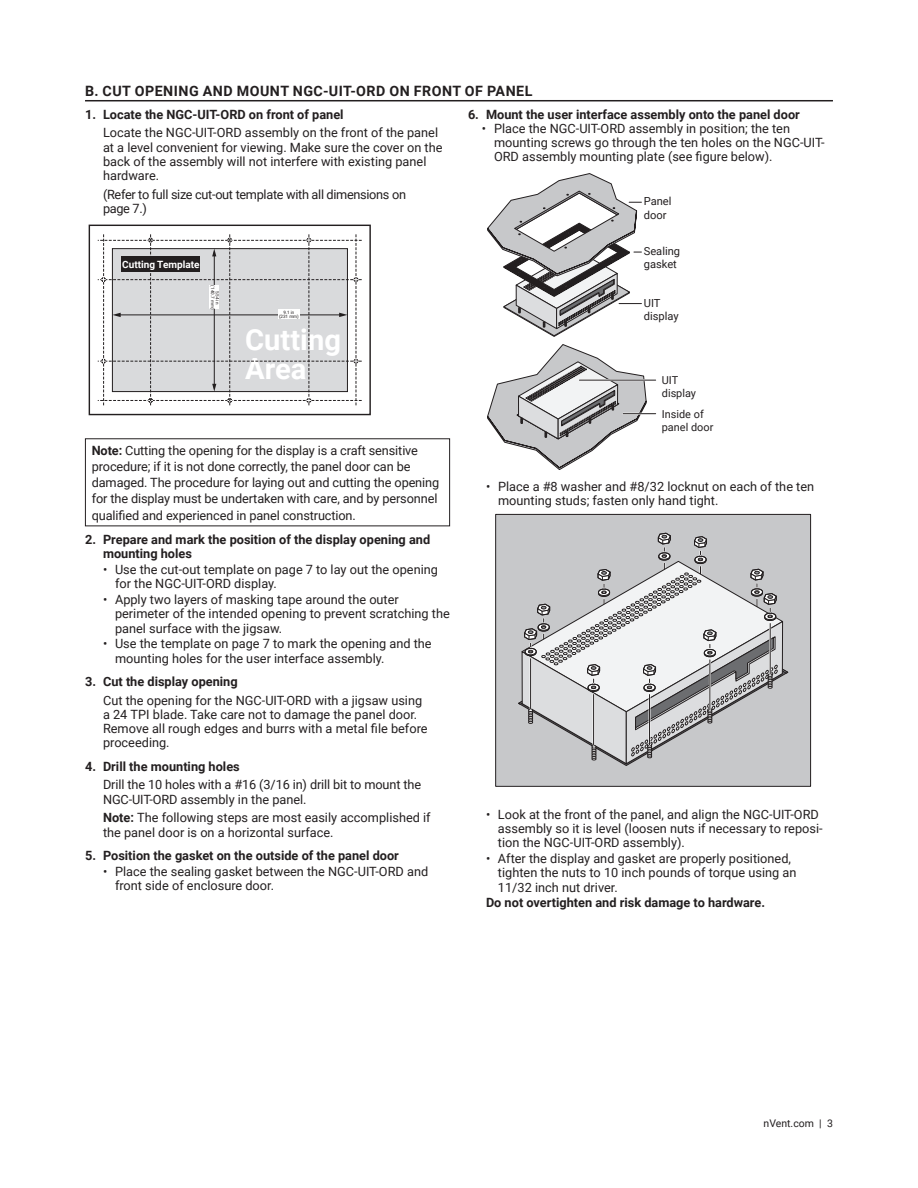
<style>
.page{position:relative;width:918px;height:1188px;background:#fff}
.page>*{position:absolute;margin:0;border:0;box-sizing:border-box;transform-origin:0 0}
.t1{font:700 29.1px/29.2px "Roboto";color:#fff}
.t2{font:700 14.25px "Roboto";letter-spacing:.035em;color:#231f20}
.t3{font:12.75px/14.2px "Roboto";color:#231f20}
.t4{font:700 12.75px/14.2px "Roboto";color:#231f20}
.t5{font:12.75px/14.2px "Roboto";letter-spacing:-.025em;color:#231f20}
.t6{font:11.1px/13.4px "Roboto";color:#231f20}
.t7{font:10.95px/13px "Roboto";color:#231f20}
.t8{font:10.5px "Roboto";color:#231f20}
.t9{font:700 10.05px "Roboto";color:#fff}
.t10{font:4.5px/4.5px "Roboto";color:#231f20;text-align:center}
.s1{font-weight:700}
</style>
<div class="page">
<div style="left:89px;top:225px;width:282px;height:190px;border:1px solid #231f20"></div>
<svg style="left:98px;top:234px;width:264px;height:172px"></svg>
<div style="left:121px;top:256px;width:79px;height:16px;background:#231f20"></div>
<div style="left:210px;top:286px;width:9px;height:23px;background:#fff"></div>
<div style="left:278px;top:310px;width:22px;height:9px;background:#fff"></div>
<div style="left:496px;top:514px;width:315px;height:272px;background:#c7c8ca"></div>
<div style="left:495px;top:514px;width:316px;height:273px;border:1px solid #231f20"></div>
<svg style="left:518px;top:532px;width:270px;height:234px"></svg>
<svg style="left:487px;top:173px;width:154px;height:164px"></svg>
<svg style="left:487px;top:344px;width:159px;height:126px"></svg>
<hr style="left:623px;top:413px;width:33px;height:2px;background:#fff">
<hr style="left:623px;top:413px;width:33px;height:1px;background:#231f20">
<hr style="left:579px;top:379px;width:77px;height:2px;background:#fff">
<hr style="left:579px;top:380px;width:77px;height:1px;background:#231f20">
<hr style="left:85px;top:100px;width:748px;height:1px;background:#231f20">
<p class="t2" style="left:85px;top:81px;width:449px">B. CUT OPENING AND MOUNT NGC-UIT-ORD ON FRONT OF PANEL</p>
<p class="t4" style="left:85px;top:107px;width:260px">1. Locate the NGC-UIT-ORD on front of panel</p>
<p class="t3" style="left:103px;top:125px;width:341px">Locate the NGC-UIT-ORD assembly on the front of the panel at a level convenient for viewing. Make sure the cover on the back of the assembly will not interfere with existing panel hardware.</p>
<p class="t5" style="left:103px;top:187px;width:305px">(Refer to full size cut-out template with all dimensions on page 7.)</p>
<p class="t9" style="left:122px;top:257px;width:79px">Cutting Template</p>
<p class="t10" style="left:220px;top:285px;width:25px;rotate:90deg">5.54 in (140.7 mm)</p>
<p class="t10" style="left:279px;top:310px;width:21px">9.1 in (231 mm)</p>
<h1 class="t1" style="left:245px;top:323px;width:97px">Cutting<br>Area</h1>
<p class="t3" style="left:92px;top:442px;width:349px;line-height:16.2px"><span class="s1">Note:</span> Cutting the opening for the display is a craft sensitive procedure; if it is not done correctly, the panel door can be damaged. The procedure for laying out and cutting the opening for the display must be undertaken with care, and by personnel qualified and experienced in panel construction.</p>
<p class="t4" style="left:103px;top:532px;width:329px;text-indent:-18px">2. Prepare and mark the position of the display opening and mounting holes</p>
<p class="t3" style="left:115px;top:562px;width:324px;text-indent:-12px">• Use the cut-out template on page 7 to lay out the opening for the NGC-UIT-ORD display.</p>
<p class="t3" style="left:115px;top:592px;width:336px;text-indent:-12px">• Apply two layers of masking tape around the outer perimeter of the intended opening to prevent scratching the panel surface with the jigsaw.</p>
<p class="t3" style="left:115px;top:636px;width:318px;text-indent:-12px">• Use the template on page 7 to mark the opening and the mounting holes for the user interface assembly.</p>
<p class="t4" style="left:85px;top:674px;width:154px">3. Cut the display opening</p>
<p class="t3" style="left:103px;top:693px;width:326px">Cut the opening for the NGC-UIT-ORD with a jigsaw using a 24 TPI blade. Take care not to damage the panel door.<br>Remove all rough edges and burrs with a metal file before proceeding.</p>
<p class="t4" style="left:85px;top:759px;width:156px">4. Drill the mounting holes</p>
<p class="t3" style="left:103px;top:777px;width:320px">Drill the 10 holes with a #16 (3/16 in) drill bit to mount the<br>NGC-UIT-ORD assembly in the panel.</p>
<p class="t3" style="left:103px;top:810px;width:329px"><span class="s1">Note:</span> The following steps are most easily accomplished if the panel door is on a horizontal surface.</p>
<p class="t4" style="left:85px;top:848px;width:315px">5. Position the gasket on the outside of the panel door</p>
<p class="t3" style="left:115px;top:864px;width:315px;text-indent:-12px">• Place the sealing gasket between the NGC-UIT-ORD and front side of enclosure door.</p>
<p class="t4" style="left:468px;top:107px;width:333px">6. Mount the user interface assembly onto the panel door</p>
<p class="t3" style="left:494px;top:121px;width:332px;text-indent:-12px">• Place the NGC-UIT-ORD assembly in position; the ten mounting screws go through the ten holes on the NGC-UIT-<br>ORD assembly mounting plate (see figure below).</p>
<p class="t6" style="left:644px;top:194px;width:29px">Panel door</p>
<p class="t6" style="left:644px;top:244px;width:38px">Sealing gasket</p>
<p class="t6" style="left:644px;top:296px;width:36px">UIT display</p>
<p class="t7" style="left:662px;top:374px;width:36px">UIT display</p>
<p class="t7" style="left:662px;top:407px;width:53px">Inside of panel door</p>
<p class="t3" style="left:498px;top:479px;width:318px;text-indent:-12px">• Place a #8 washer and #8/32 locknut on each of the ten mounting studs; fasten only hand tight.</p>
<p class="t3" style="left:498px;top:807px;width:326px;text-indent:-12px">• Look at the front of the panel, and align the NGC-UIT-ORD assembly so it is level (loosen nuts if necessary to reposi&shy;tion the NGC-UIT-ORD assembly).</p>
<p class="t3" style="left:498px;top:851px;width:300px;text-indent:-12px">• After the display and gasket are properly positioned, tighten the nuts to 10 inch pounds of torque using an<br>11/32 inch nut driver.</p>
<p class="t4" style="left:486px;top:895px;width:281px">Do not overtighten and risk damage to hardware.</p>
<p class="t8" style="left:764px;top:1116px;width:71px">nVent.com | 3</p>
</div>
